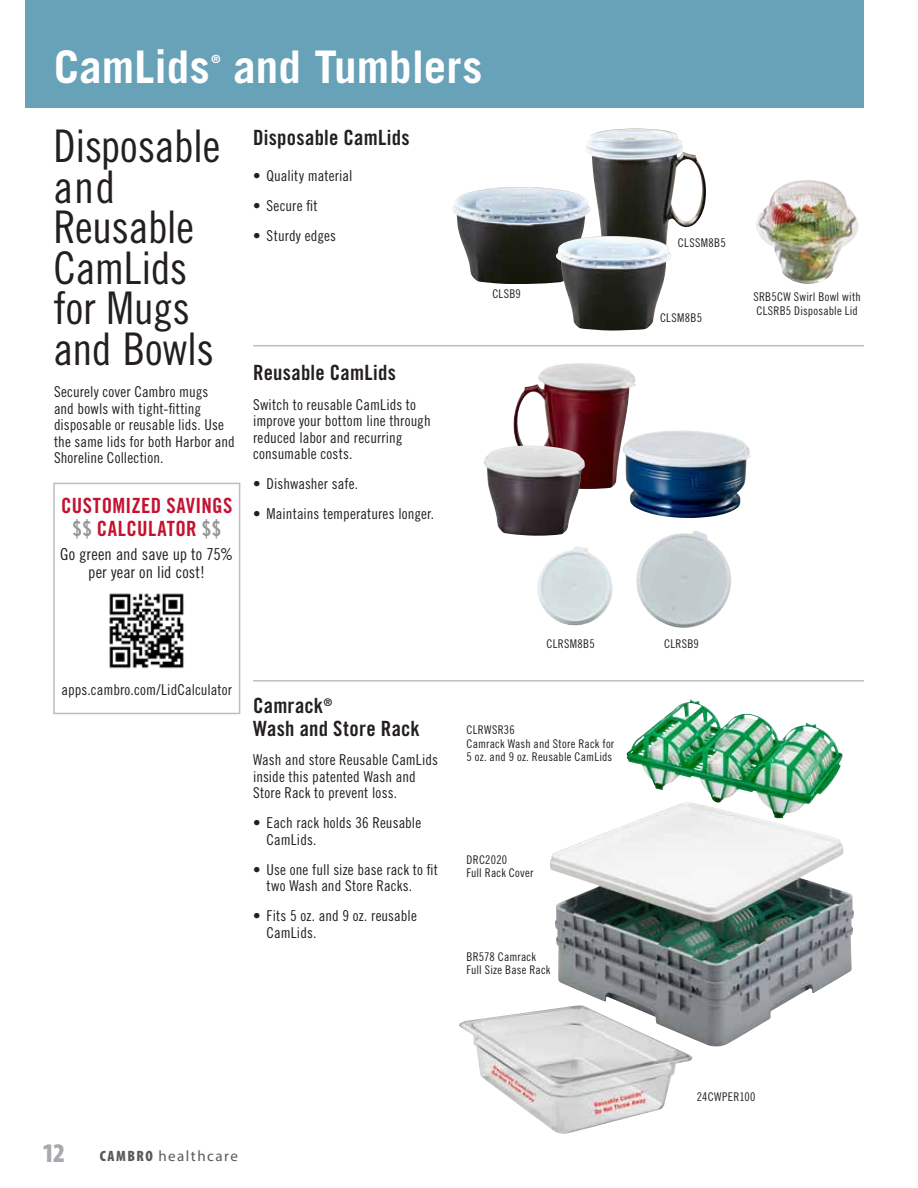
<style>
.page{position:relative;width:918px;height:1188px;background:#fff}
.page>*{position:absolute;margin:0;border:0;box-sizing:border-box;transform-origin:0 0}
.t1{font:45px/40.5px "Trade Gothic LT Std Cn 18";letter-spacing:-.01em;color:#231f20}
.t2{font:700 45px "Trade Gothic LT Std";color:#fff}
.t3{font:900 condensed 27px "Myriad Pro";color:#a7a9ac}
.t4{font:21px/22.5px "Trade Gothic LT Std Bd Cn 20";letter-spacing:.01em;color:#231f20}
.t5{font:21px/22.5px "Trade Gothic LT Std Bd Cn 20";letter-spacing:.015em;color:#c41230;text-align:center}
.t6{font:16.5px/18px "Trade Gothic LT Std Cn 18";letter-spacing:.005em;color:#231f20;text-align:center}
.t7{font:15px/16.5px "Trade Gothic LT Std Cn 18";letter-spacing:.01em;color:#231f20}
.t8{font:15px "Myriad Pro";letter-spacing:.1em;color:#58595b}
.t9{font:12px/13.5px "Trade Gothic LT Std Cn 18";letter-spacing:.02em;color:#231f20}
.t10{font:700 11.25px "Trade Gothic LT Std";color:#fff}
.s1{color:#939598}
.s2{font-weight:900;font-stretch:condensed}
</style>
<div class="page">
<img style="left:550px;top:818px;width:304px;height:228px">
<img style="left:626px;top:699px;width:217px;height:119px">
<img style="left:636px;top:531px;width:95px;height:97px">
<img style="left:537px;top:546px;width:76px;height:80px">
<img style="left:459px;top:1005px;width:233px;height:129px">
<img style="left:756px;top:180px;width:103px;height:104px">
<img style="left:585px;top:129px;width:121px;height:107px">
<img style="left:452px;top:187px;width:139px;height:97px">
<img style="left:556px;top:236px;width:115px;height:95px">
<img style="left:629px;top:430px;width:122px;height:88px">
<img style="left:514px;top:363px;width:122px;height:126px">
<img style="left:484px;top:446px;width:101px;height:90px">
<div style="left:26px;top:0;width:838px;height:108px;background:#68a2b9"></div>
<hr style="left:253px;top:345px;width:611px;height:1px;background:#bcbec0">
<hr style="left:253px;top:680px;width:611px;height:2px;background:#bcbec0">
<img style="left:109px;top:593px;width:75px;height:76px">
<div style="left:53px;top:483px;width:187px;height:231px;border:2px solid #bcbec0"></div>
<h1 class="t2" style="left:54px;top:40px;width:157px">CamLids</h1>
<p class="t10" style="left:211px;top:52px;width:10px">®</p>
<h1 class="t2" style="left:234px;top:40px;width:251px">and Tumblers</h1>
<h1 class="t1" style="left:54px;top:125px;width:168px">Disposable and<br>Reusable<br>CamLids for Mugs and Bowls</h1>
<p class="t7" style="left:54px;top:384px;width:182px">Securely cover Cambro mugs<br>and bowls with tight-fitting disposable or reusable lids. Use the same lids for both Harbor and<br>Shoreline Collection.</p>
<h3 class="t5" style="left:61px;top:494px;width:173px">CUSTOMIZED SAVINGS <span class="s1">$$</span> CALCULATOR <span class="s1">$$</span></h3>
<p class="t6" style="left:60px;top:545px;width:175px">Go green and save up to 75% per year on lid cost!</p>
<h3 class="t4" style="left:253px;top:126px;width:158px">Disposable CamLids</h3>
<p class="t7" style="left:253px;top:167px;width:101px">• Quality material</p>
<p class="t7" style="left:253px;top:197px;width:66px">• Secure fit</p>
<p class="t7" style="left:253px;top:227px;width:85px">• Sturdy edges</p>
<h3 class="t4" style="left:253px;top:361px;width:144px">Reusable CamLids</h3>
<p class="t7" style="left:253px;top:396px;width:179px">Switch to reusable CamLids to improve your bottom line through reduced labor and recurring consumable costs.</p>
<p class="t7" style="left:253px;top:476px;width:107px">• Dishwasher safe.</p>
<p class="t7" style="left:253px;top:506px;width:183px">• Maintains temperatures longer.</p>
<p class="t9" style="left:492px;top:287px;width:30px">CLSB9</p>
<p class="t9" style="left:546px;top:637px;width:50px">CLRSM8B5</p>
<p class="t7" style="left:62px;top:681px;width:172px">apps.cambro.com/LidCalculator</p>
<h3 class="t4" style="left:253px;top:694px;width:168px">Camrack<sup>®<br></sup>Wash and Store Rack</h3>
<p class="t7" style="left:253px;top:752px;width:186px">Wash and store Reusable CamLids inside this patented Wash and<br>Store Rack to prevent loss.</p>
<p class="t7" style="left:267px;top:815px;width:156px;text-indent:-14px">• Each rack holds 36 Reusable<br>CamLids.</p>
<p class="t7" style="left:267px;top:861px;width:173px;text-indent:-14px">• Use one full size base rack to fit two Wash and Store Racks.</p>
<p class="t7" style="left:267px;top:908px;width:152px;text-indent:-14px">• Fits 5 oz. and 9 oz. reusable<br>CamLids.</p>
<p class="t9" style="left:466px;top:723px;width:149px">CLRWSR36<br>Camrack Wash and Store Rack for<br>5 oz. and 9 oz. Reusable CamLids</p>
<p class="t9" style="left:466px;top:853px;width:68px">DRC2020<br>Full Rack Cover</p>
<p class="t9" style="left:466px;top:950px;width:86px">BR578 Camrack<br>Full Size Base Rack</p>
<p class="t9" style="left:678px;top:236px;width:49px">CLSSM8B5</p>
<p class="t9" style="left:660px;top:311px;width:44px">CLSM8B5</p>
<p class="t9" style="left:753px;top:290px;width:109px">SRB5CW Swirl Bowl with<br>CLSRB5 Disposable Lid</p>
<p class="t9" style="left:664px;top:637px;width:36px">CLRSB9</p>
<h2 class="t3" style="left:42px;top:1135px;width:24px">12</h2>
<p class="t8" style="left:100px;top:1147px;width:140px"><span class="s2">CAMBRO</span> healthcare</p>
<p class="t9" style="left:697px;top:1090px;width:60px">24CWPER100</p>
</div>
